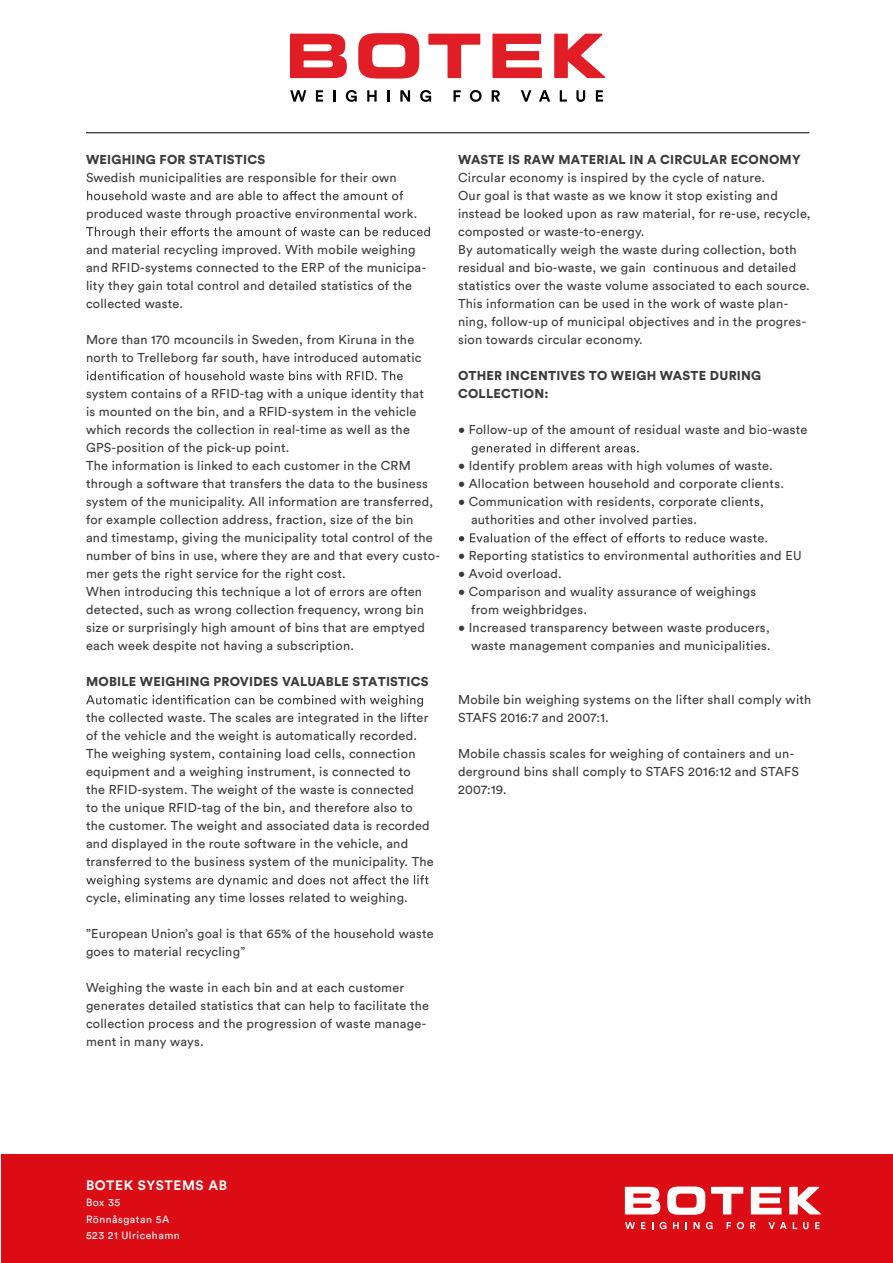
<style>
.page{position:relative;width:893px;height:1263px;background:#fff}
.page>*{position:absolute;margin:0;border:0;box-sizing:border-box;transform-origin:0 0}
.t1{font:700 13.5px "Circular Std";letter-spacing:.05em;color:#fff}
.t2{font:12.75px/18px "Circular Std";letter-spacing:.02em;color:#3c3c3b}
.t3{font:900 12.75px/18px "Circular Std";letter-spacing:.02em;color:#3c3c3b}
.t4{font:10.5px/16.5px "Circular Std";letter-spacing:.05em;color:#fff}
</style>
<div class="page">
<svg style="left:87px;top:191px;width:316px;height:9px"></svg>
<svg style="left:86px;top:227px;width:344px;height:12px"></svg>
<svg style="left:87px;top:371px;width:316px;height:9px"></svg>
<svg style="left:86px;top:695px;width:337px;height:12px"></svg>
<svg style="left:86px;top:875px;width:342px;height:12px"></svg>
<svg style="left:472px;top:443px;width:167px;height:12px"></svg>
<svg style="left:459px;top:533px;width:308px;height:9px"></svg>
<div style="left:1px;top:1155px;width:892px;height:108px;background:#dc0c15"></div>
<hr style="left:86px;top:133px;width:723px;height:1px;background:#000">
<svg style="left:625px;top:1222px;width:10px;height:7px"></svg>
<svg style="left:641px;top:1222px;width:4px;height:7px"></svg>
<svg style="left:660px;top:1222px;width:6px;height:7px"></svg>
<svg style="left:673px;top:1222px;width:6px;height:7px"></svg>
<svg style="left:685px;top:1222px;width:2px;height:7px"></svg>
<svg style="left:694px;top:1222px;width:6px;height:7px"></svg>
<svg style="left:706px;top:1222px;width:7px;height:7px"></svg>
<svg style="left:727px;top:1222px;width:4px;height:7px"></svg>
<svg style="left:737px;top:1222px;width:7px;height:7px"></svg>
<svg style="left:750px;top:1222px;width:5px;height:7px"></svg>
<svg style="left:768px;top:1222px;width:19px;height:7px"></svg>
<svg style="left:793px;top:1222px;width:4px;height:7px"></svg>
<svg style="left:803px;top:1222px;width:5px;height:7px"></svg>
<svg style="left:815px;top:1222px;width:5px;height:7px"></svg>
<svg style="left:667px;top:1186px;width:38px;height:29px"></svg>
<svg style="left:711px;top:1187px;width:32px;height:27px"></svg>
<svg style="left:751px;top:1187px;width:31px;height:27px"></svg>
<svg style="left:789px;top:1187px;width:32px;height:27px"></svg>
<svg style="left:625px;top:1187px;width:35px;height:27px"></svg>
<svg style="left:290px;top:90px;width:16px;height:12px"></svg>
<svg style="left:316px;top:90px;width:7px;height:12px"></svg>
<svg style="left:333px;top:90px;width:3px;height:12px"></svg>
<svg style="left:346px;top:90px;width:11px;height:12px"></svg>
<svg style="left:367px;top:90px;width:10px;height:12px"></svg>
<svg style="left:387px;top:90px;width:3px;height:12px"></svg>
<svg style="left:400px;top:90px;width:10px;height:12px"></svg>
<svg style="left:420px;top:90px;width:11px;height:12px"></svg>
<svg style="left:454px;top:90px;width:7px;height:12px"></svg>
<svg style="left:470px;top:90px;width:12px;height:12px"></svg>
<svg style="left:492px;top:90px;width:8px;height:12px"></svg>
<svg style="left:521px;top:90px;width:10px;height:12px"></svg>
<svg style="left:539px;top:90px;width:11px;height:12px"></svg>
<svg style="left:560px;top:90px;width:7px;height:12px"></svg>
<svg style="left:576px;top:90px;width:9px;height:12px"></svg>
<svg style="left:596px;top:90px;width:7px;height:12px"></svg>
<svg style="left:358px;top:33px;width:61px;height:46px"></svg>
<svg style="left:428px;top:34px;width:52px;height:44px"></svg>
<svg style="left:492px;top:34px;width:50px;height:44px"></svg>
<svg style="left:554px;top:34px;width:51px;height:44px"></svg>
<svg style="left:290px;top:34px;width:57px;height:44px"></svg>
<p class="t3" style="left:86px;top:150px;width:181px">WEIGHING FOR STATISTICS</p>
<p class="t2" style="left:86px;top:168px;width:312px">Swedish municipalities are responsible for their own</p>
<p class="t2" style="left:86px;top:204px;width:333px">produced waste through proactive environmental work.</p>
<p class="t2" style="left:86px;top:240px;width:342px">and material recycling improved. With mobile weighing and RFID-systems connected to the ERP of the municipa&shy;lity they gain total control and detailed statistics of the collected waste.</p>
<p class="t2" style="left:86px;top:330px;width:337px">More than 170 mcouncils in Sweden, from Kiruna in the north to Trelleborg far south, have introduced automatic</p>
<p class="t2" style="left:86px;top:384px;width:356px">system contains of a RFID-tag with a unique identity that<br>is mounted on the bin, and a RFID-system in the vehicle which records the collection in real-time as well as the GPS-position of the pick-up point.<br>The information is linked to each customer in the CRM through a software that transfers the data to the business system of the municipality. All information are transferred, for example collection address, fraction, size of the bin<br>and timestamp, giving the municipality total control of the number of bins in use, where they are and that every custo&shy;mer gets the right service for the right cost.<br>When introducing this technique a lot of errors are often detected, such as wrong collection frequency, wrong bin size or surprisingly high amount of bins that are emptyed each week despite not having a subscription.</p>
<p class="t3" style="left:86px;top:672px;width:344px">MOBILE WEIGHING PROVIDES VALUABLE STATISTICS</p>
<p class="t2" style="left:86px;top:709px;width:349px">the collected waste. The scales are integrated in the lifter of the vehicle and the weight is automatically recorded.<br>The weighing system, containing load cells, connection equipment and a weighing instrument, is connected to<br>the RFID-system. The weight of the waste is connected<br>to the unique RFID-tag of the bin, and therefore also to the customer. The weight and associated data is recorded and displayed in the route software in the vehicle, and transferred to the business system of the municipality. The</p>
<p class="t2" style="left:86px;top:889px;width:323px">cycle, eliminating any time losses related to weighing.</p>
<p class="t2" style="left:86px;top:925px;width:349px">”European Union’s goal is that 65% of the household waste goes to material recycling”</p>
<p class="t2" style="left:86px;top:979px;width:345px">Weighing the waste in each bin and at each customer generates detailed statistics that can help to facilitate the collection process and the progression of waste manage&shy;ment in many ways.</p>
<p class="t3" style="left:458px;top:150px;width:344px">WASTE IS RAW MATERIAL IN A CIRCULAR ECONOMY</p>
<p class="t2" style="left:458px;top:169px;width:354px">Circular economy is inspired by the cycle of nature.<br>Our goal is that waste as we know it stop existing and instead be looked upon as raw material, for re-use, recycle, composted or waste-to-energy.<br>By automatically weigh the waste during collection, both residual and bio-waste, we gain continuous and detailed statistics over the waste volume associated to each source.<br>This information can be used in the work of waste plan&shy;ning, follow-up of municipal objectives and in the progres&shy;sion towards circular economy.</p>
<p class="t3" style="left:458px;top:366px;width:305px">OTHER INCENTIVES TO WEIGH WASTE DURING<br>COLLECTION:</p>
<p class="t2" style="left:458px;top:421px;width:351px">• Follow-up of the amount of residual waste and bio-waste</p>
<p class="t2" style="left:458px;top:457px;width:316px">• Identify problem areas with high volumes of waste.</p>
<p class="t2" style="left:458px;top:475px;width:327px">• Allocation between household and corporate clients.</p>
<p class="t2" style="left:471px;top:493px;width:294px;text-indent:-13px">• Communication with residents, corporate clients, authorities and other involved parties.</p>
<p class="t2" style="left:458px;top:547px;width:345px">• Reporting statistics to environmental authorities and EU</p>
<p class="t2" style="left:458px;top:565px;width:105px">• Avoid overload.</p>
<p class="t2" style="left:471px;top:583px;width:287px;text-indent:-13px">• Comparison and wuality assurance of weighings from weighbridges.</p>
<p class="t2" style="left:458px;top:619px;width:314px;text-align:right">• Increased transparency between waste producers, waste management companies and municipalities.</p>
<p class="t2" style="left:458px;top:691px;width:355px">Mobile bin weighing systems on the lifter shall comply with<br>STAFS 2016:7 and 2007:1.</p>
<p class="t2" style="left:458px;top:745px;width:342px">Mobile chassis scales for weighing of containers and un&shy;derground bins shall comply to STAFS 2016:12 and STAFS<br>2007:19.</p>
<p class="t1" style="left:86px;top:1176px;width:143px">BOTEK SYSTEMS AB</p>
<p class="t4" style="left:86px;top:1194px;width:95px">Box 35<br>Rönnåsgatan 5A<br>523 21 Ulricehamn</p>
</div>
